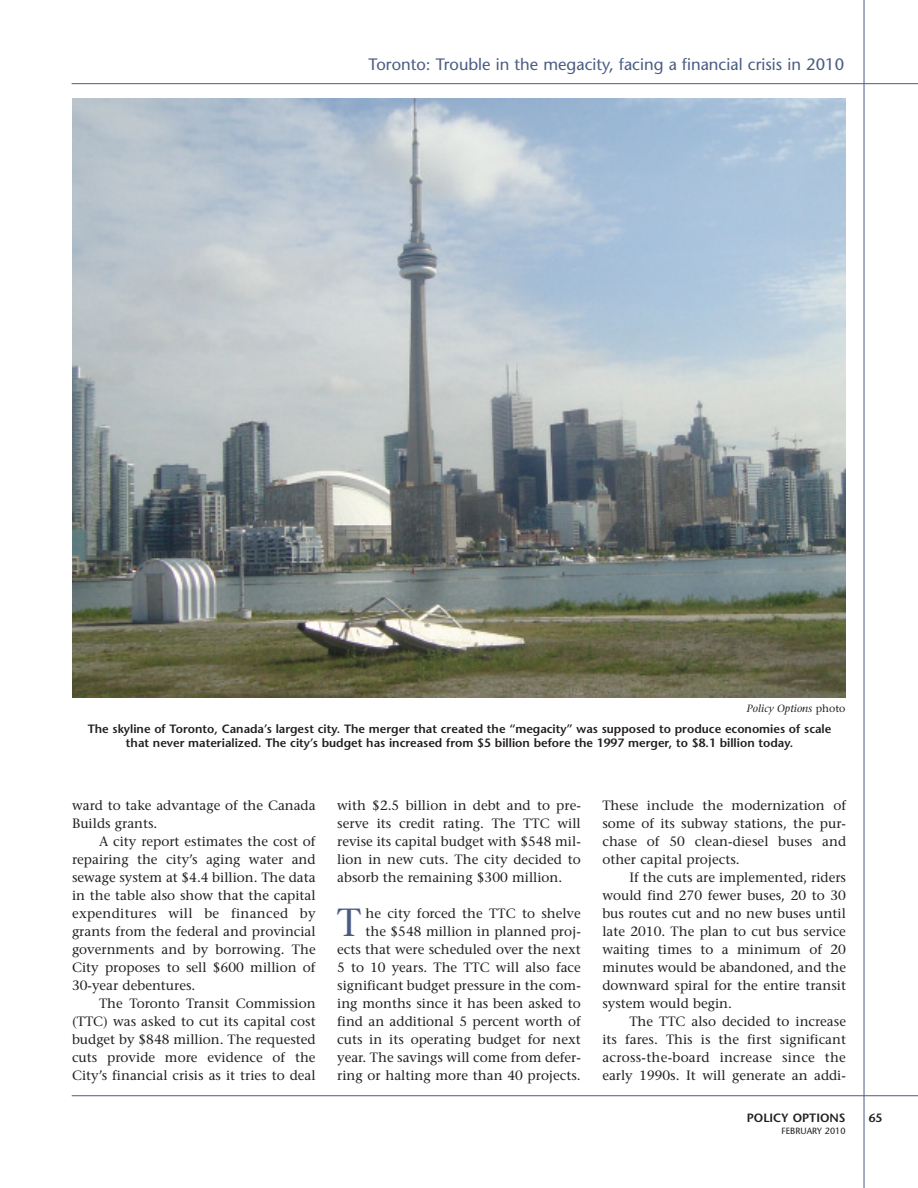
<style>
.page{position:relative;width:918px;height:1188px;background:#fff}
.page>*{position:absolute;margin:0;border:0;box-sizing:border-box;transform-origin:0 0}
.t1{font:39.15px "Stone Serif";color:#4b5c83}
.t2{font:16.5px "Stone Sans";color:#4b5c83}
.t3{font:13.5px/18px "Stone Serif";color:#231f20;text-align:justify}
.t4{font:600 12px/13.5px "Stone Sans";color:#231f20;text-align:center}
.t5{font:italic 10.5px "Stone Serif";color:#231f20}
.t6{font:9px "Stone Sans";color:#231f20}
.s1{font-style:normal}
</style>
<div class="page">
<hr style="left:72px;top:83px;width:846px;height:1px;background:#4b5c83">
<hr style="left:72px;top:1095px;width:846px;height:1px;background:#4b5c83">
<hr style="left:864px;top:0;width:1px;height:1188px;background:#4b5c83">
<img style="left:72px;top:98px;width:773px;height:599px">
<p class="t2" style="left:369px;top:58px;width:477px">Toronto: Trouble in the megacity, facing a financial crisis in 2010</p>
<p class="t5" style="left:747px;top:704px;width:100px">Policy Options <span class="s1">photo</span></p>
<p class="t4" style="left:88px;top:723px;width:745px">The skyline of Toronto, Canada’s largest city. The merger that created the “megacity” was supposed to produce economies of scale that never materialized. The city’s budget has increased from $5 billion before the 1997 merger, to $8.1 billion today.</p>
<p class="t3" style="left:72px;top:798px;width:245px">ward to take advantage of the Canada<br>Builds grants.</p>
<p class="t3" style="left:72px;top:834px;width:245px;text-indent:27px">A city report estimates the cost of repairing the city’s aging water and sewage system at $4.4 billion. The data in the table also show that the capital expenditures will be financed by grants from the federal and provincial governments and by borrowing. The City proposes to sell $600 million of 30-year debentures.</p>
<p class="t3" style="left:72px;top:996px;width:245px;text-indent:27px">The Toronto Transit Commission (TTC) was asked to cut its capital cost budget by $848 million. The requested cuts provide more evidence of the City’s financial crisis as it tries to deal</p>
<p class="t3" style="left:337px;top:798px;width:245px">with $2.5 billion in debt and to pre&shy;serve its credit rating. The TTC will revise its capital budget with $548 mil&shy;lion in new cuts. The city decided to absorb the remaining $300 million.</p>
<h1 class="t1" style="left:337px;top:907px;width:25px">T</h1>
<p class="t3" style="left:337px;top:906px;width:245px;text-align:right">he city forced the TTC to shelve<br>the $548 million in planned proj-<br>ects that were scheduled over the next 5 to 10 years. The TTC will also face significant budget pressure in the com&shy;ing months since it has been asked to find an additional 5 percent worth of cuts in its operating budget for next year. The savings will come from defer&shy;ring or halting more than 40 projects.</p>
<p class="t3" style="left:602px;top:798px;width:245px">These include the modernization of some of its subway stations, the pur&shy;chase of 50 clean-diesel buses and other capital projects.</p>
<p class="t3" style="left:602px;top:870px;width:245px;text-indent:27px">If the cuts are implemented, riders would find 270 fewer buses, 20 to 30 bus routes cut and no new buses until late 2010. The plan to cut bus service waiting times to a minimum of 20 minutes would be abandoned, and the downward spiral for the entire transit system would begin.</p>
<p class="t3" style="left:602px;top:1014px;width:245px;text-indent:27px">The TTC also decided to increase its fares. This is the first significant across-the-board increase since the early 1990s. It will generate an addi-</p>
<p class="t4" style="left:747px;top:1112px;width:100px">POLICY OPTIONS</p>
<p class="t6" style="left:782px;top:1127px;width:66px">FEBRUARY 2010</p>
<p class="t4" style="left:869px;top:1112px;width:15px">65</p>
</div>
